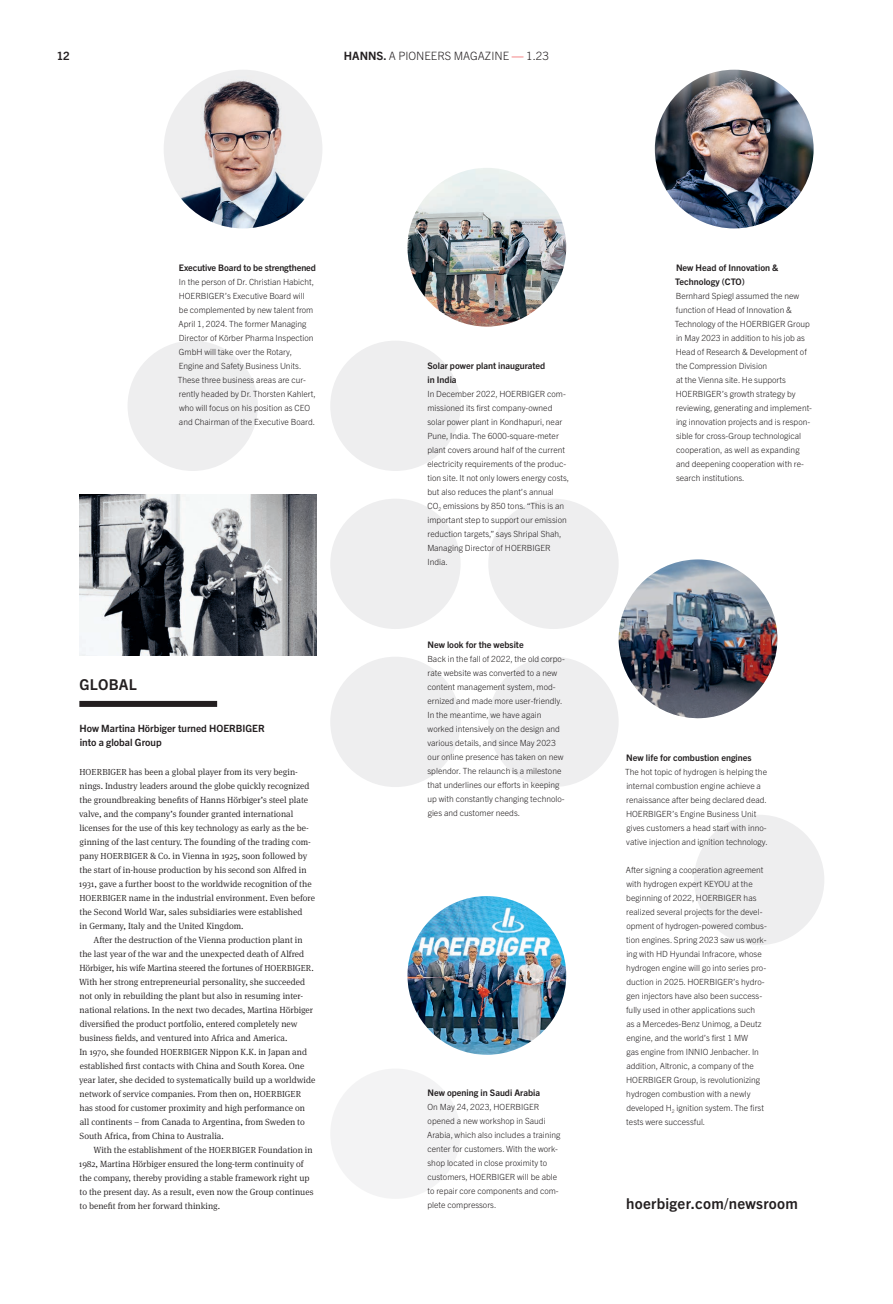
<style>
.page{position:relative;width:893px;height:1304px;background:#fff}
.page>*{position:absolute;margin:0;border:0;box-sizing:border-box;transform-origin:0 0}
.t1{font:700 15px "Trade Gothic Next LT Pro";letter-spacing:.02em;color:#231f20}
.t2{font:300 11.5px "Trade Gothic Next LT Pro";color:#231f20}
.t3{font:700 11.5px "Trade Gothic Next LT Pro";color:#231f20}
.t4{font:700 10px/14px "Trade Gothic Next LT Pro";color:#231f20}
.t5{font:300 9px/14px "Meta Serif OT";color:#231f20}
.t6{font:700 9px/14px "Trade Gothic Next LT Pro";color:#231f20}
.t7{font:300 8.5px/14px "Trade Gothic Next LT Pro";color:#231f20}
.s1{font-weight:700}
.s2{font-weight:700;color:#f0595b}
.s3{font-size:8.8px}
</style>
<div class="page">
<div style="left:330px;top:1069px;width:131px;height:130px;background:#eeeeef;border-radius:50%"></div>
<img style="left:164px;top:70px;width:158px;height:158px">
<img style="left:655px;top:70px;width:159px;height:158px">
<img style="left:618px;top:559px;width:160px;height:160px">
<img style="left:79px;top:495px;width:238px;height:160px">
<img style="left:407px;top:168px;width:159px;height:159px;border-radius:79px">
<img style="left:407px;top:896px;width:159px;height:159px;border-radius:79px">
<div style="left:128px;top:341px;width:130px;height:130px;background:#eeeeef;border-radius:50%"></div>
<div style="left:330px;top:341px;width:131px;height:130px;background:#eeeeef;border-radius:50%"></div>
<div style="left:330px;top:499px;width:131px;height:130px;background:#eeeeef;border-radius:50%"></div>
<div style="left:488px;top:499px;width:131px;height:130px;background:#eeeeef;border-radius:50%"></div>
<div style="left:330px;top:657px;width:131px;height:130px;background:#eeeeef;border-radius:50%"></div>
<div style="left:694px;top:815px;width:130px;height:130px;background:#eeeeef;border-radius:50%"></div>
<div style="left:488px;top:657px;width:131px;height:130px;background:#eeeeef;border-radius:50%"></div>
<div style="left:79px;top:701px;width:138px;height:6px;background:#231f20"></div>
<h2 class="t3" style="left:57px;top:48px;width:15px">12</h2>
<h2 class="t2" style="left:344px;top:48px;width:207px"><span class="s1">HANNS.</span> A PIONEERS MAGAZINE <span class="s2">—</span> 1.23</h2>
<p class="t6" style="left:179px;top:260px;width:139px">Executive Board to be strengthened</p>
<p class="t7" style="left:178px;top:274px;width:139px">In the person of Dr. Christian Habicht, HOERBIGER’s Executive Board will<br>be complemented by new talent from April 1, 2024. The former Managing Director of Körber Pharma Inspection GmbH will take over the Rotary, Engine and Safety Business Units.<br>These three business areas are cur&shy;rently headed by Dr. Thorsten Kahlert, who will focus on his position as CEO and Chairman of the Executive Board.</p>
<h1 class="t1" style="left:80px;top:675px;width:59px">GLOBAL</h1>
<p class="t4" style="left:79px;top:721px;width:187px">How Martina Hörbiger turned HOERBIGER into a global Group</p>
<p class="t5" style="left:79px;top:764px;width:238px"><span class="s3">HOERBIGER</span> has been a global player from its very begin&shy;nings. Industry leaders around the globe quickly recognized the groundbreaking benefits of Hanns Hörbiger’s steel plate valve, and the company’s founder granted international licenses for the use of this key technology as early as the be&shy;ginning of the last century. The founding of the trading com&shy;pany <span class="s3">HOERBIGER</span> &amp; Co. in Vienna in 1925, soon followed by the start of in-house production by his second son Alfred in 1931, gave a further boost to the worldwide recognition of the <span class="s3">HOERBIGER</span> name in the industrial environment. Even before the Second World War, sales subsidiaries were established<br>in Germany, Italy and the United Kingdom.</p>
<p class="t5" style="left:79px;top:932px;width:238px;text-indent:15px">After the destruction of the Vienna production plant in the last year of the war and the unexpected death of Alfred Hörbiger, his wife Martina steered the fortunes of <span class="s3">HOERBIGER</span>.<br>With her strong entrepreneurial personality, she succeeded not only in rebuilding the plant but also in resuming inter&shy;national relations. In the next two decades, Martina Hörbiger diversified the product portfolio, entered completely new business fields, and ventured into Africa and America.<br>In 1970, she founded <span class="s3">HOERBIGER</span> Nippon K.K. in Japan and established first contacts with China and South Korea. One year later, she decided to systematically build up a worldwide network of service companies. From then on, <span class="s3">HOERBIGER </span>has stood for customer proximity and high performance on all continents – from Canada to Argentina, from Sweden to South Africa, from China to Australia.</p>
<p class="t5" style="left:79px;top:1142px;width:236px;text-indent:15px">With the establishment of the <span class="s3">HOERBIGER</span> Foundation in 1982, Martina Hörbiger ensured the long-term continuity of the company, thereby providing a stable framework right up to the present day. As a result, even now the Group continues to benefit from her forward thinking.</p>
<p class="t6" style="left:427px;top:358px;width:119px">Solar power plant inaugurated in India</p>
<p class="t7" style="left:427px;top:386px;width:143px">In December 2022, HOERBIGER com&shy;missioned its first company-owned solar power plant in Kondhapuri, near Pune, India. The 6000-square-meter plant covers around half of the current electricity requirements of the produc&shy;tion site. It not only lowers energy costs, but also reduces the plant’s annual CO<sub>2</sub> emissions by 850 tons. “This is an important step to support our emission reduction targets,” says Shripal Shah, Managing Director of HOERBIGER India.</p>
<p class="t6" style="left:427px;top:637px;width:98px">New look for the website</p>
<p class="t7" style="left:427px;top:652px;width:139px">Back in the fall of 2022, the old corpo&shy;rate website was converted to a new content management system, mod&shy;ernized and made more user-friendly.<br>In the meantime, we have again worked intensively on the design and various details, and since May 2023 our online presence has taken on new splendor. The relaunch is a milestone that underlines our efforts in keeping up with constantly changing technolo&shy;gies and customer needs.</p>
<p class="t6" style="left:427px;top:1085px;width:114px">New opening in Saudi Arabia</p>
<p class="t7" style="left:427px;top:1100px;width:135px">On May 24, 2023, HOERBIGER opened a new workshop in Saudi<br>Arabia, which also includes a training center for customers. With the work&shy;shop located in close proximity to customers, HOERBIGER will be able to repair core components and com&shy;plete compressors.</p>
<p class="t6" style="left:675px;top:260px;width:105px">New Head of Innovation &amp;<br>Technology (CTO)</p>
<p class="t7" style="left:675px;top:288px;width:139px">Bernhard Spiegl assumed the new function of Head of Innovation &amp;<br>Technology of the HOERBIGER Group in May 2023 in addition to his job as<br>Head of Research &amp; Development of the Compression Division<br>at the Vienna site. He supports<br>HOERBIGER’s growth strategy by reviewing, generating and implement&shy;ing innovation projects and is respon&shy;sible for cross-Group technological cooperation, as well as expanding and deepening cooperation with re&shy;search institutions.</p>
<p class="t6" style="left:626px;top:750px;width:127px">New life for combustion engines</p>
<p class="t7" style="left:625px;top:764px;width:144px">The hot topic of hydrogen is helping the internal combustion engine achieve a renaissance after being declared dead.<br>HOERBIGER’s Engine Business Unit gives customers a head start with inno&shy;vative injection and ignition technology.</p>
<p class="t7" style="left:626px;top:862px;width:142px">After signing a cooperation agreement with hydrogen expert KEYOU at the beginning of 2022, HOERBIGER has realized several projects for the devel&shy;opment of hydrogen-powered combus&shy;tion engines. Spring 2023 saw us work&shy;ing with HD Hyundai Infracore, whose hydrogen engine will go into series pro&shy;duction in 2025. HOERBIGER’s hydro&shy;gen injectors have also been success&shy;fully used in other applications such<br>as a Mercedes-Benz Unimog, a Deutz engine, and the world’s first 1 MW<br>gas engine from INNIO Jenbacher. In addition, Altronic, a company of the HOERBIGER Group, is revolutionizing hydrogen combustion with a newly developed H<sub>2</sub> ignition system. The first tests were successful.</p>
<h1 class="t1" style="left:626px;top:1193px;width:173px">hoerbiger.com/newsroom</h1>
</div>
